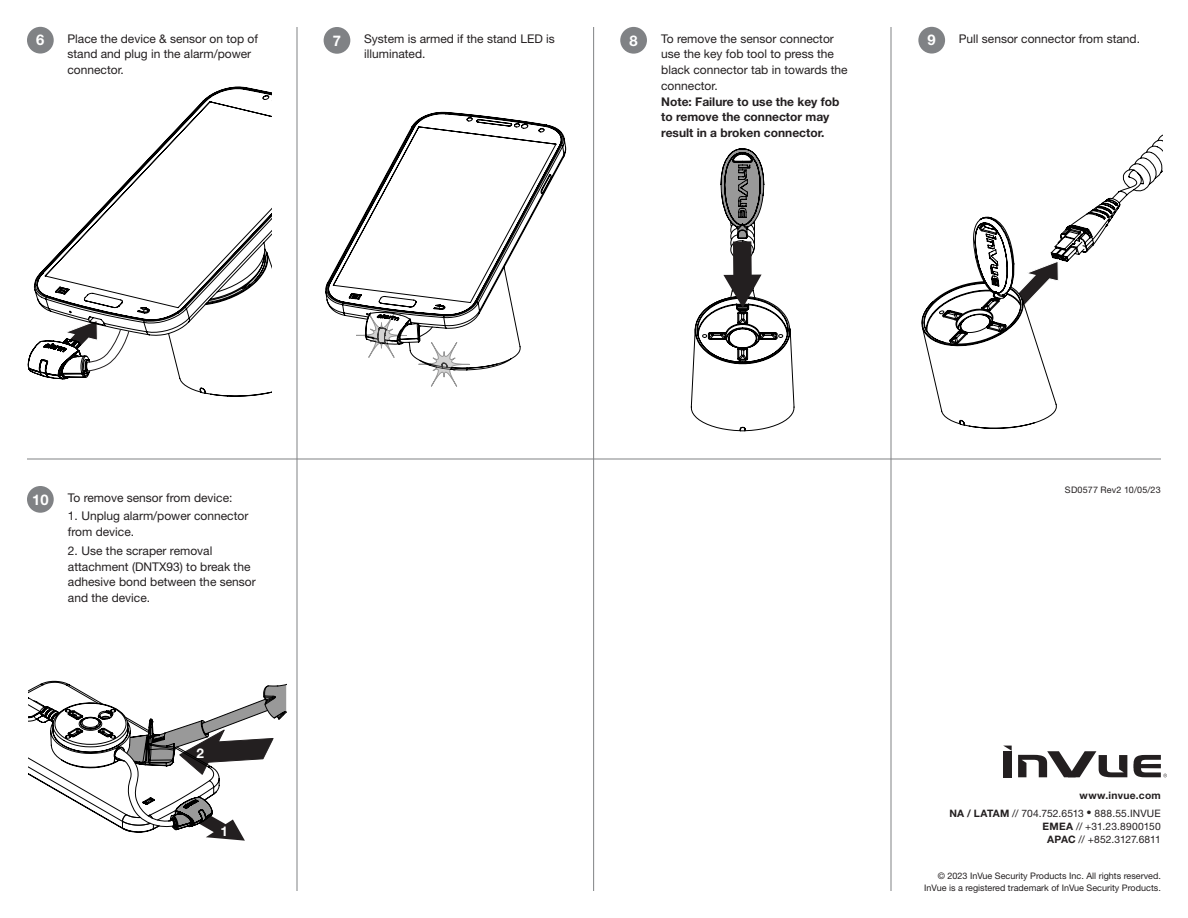
<style>
.page{position:relative;width:1188px;height:918px;background:#fff}
.page>*{position:absolute;margin:0;border:0;box-sizing:border-box;transform-origin:0 0}
.t1{font:700 14.7px "Helvetica Neue LT Std";color:#fff}
.t2{font:700 13.5px "Helvetica Neue LT Std";color:#fff}
.t3{font:12px/15.8px "Helvetica Neue LT Std";color:#231f20}
.t4{font:700 12px/15.8px "Helvetica Neue LT Std";color:#231f20}
.t5{font:10.2px "Helvetica Neue LT Std";letter-spacing:.01em;color:#231f20}
.t6{font:10.2px "Helvetica Neue LT Std";letter-spacing:-.01em;color:#231f20}
.t7{font:700 10.2px "Helvetica Neue LT Std";letter-spacing:.03em;color:#231f20}
.t8{font:9px "Helvetica Neue LT Std";color:#231f20}
.t9{font:9px "Helvetica Neue LT Std";letter-spacing:.02em;color:#231f20}
.s1{font-weight:700}
</style>
<div class="page">
<hr style="left:27px;top:459px;width:1134px;height:1px;background:#808285">
<hr style="left:297px;top:27px;width:1px;height:864px;background:#808285">
<hr style="left:593px;top:27px;width:1px;height:864px;background:#808285">
<hr style="left:891px;top:27px;width:1px;height:864px;background:#808285">
<svg style="left:28px;top:680px;width:258px;height:161px"></svg>
<div style="left:1003px;top:751px;width:9px;height:26px;background:#231f20"></div>
<svg style="left:1018px;top:751px;width:109px;height:26px"></svg>
<svg style="left:1004px;top:746px;width:8px;height:5px"></svg>
<svg style="left:1134px;top:755px;width:33px;height:22px"></svg>
<div style="left:324px;top:27px;width:26px;height:27px;background:#808285;border-radius:50%"></div>
<svg style="left:325px;top:112px;width:241px;height:258px"></svg>
<svg style="left:356px;top:313px;width:51px;height:45px"></svg>
<svg style="left:419px;top:326px;width:51px;height:60px"></svg>
<div style="left:918px;top:27px;width:27px;height:27px;background:#808285;border-radius:50%"></div>
<svg style="left:922px;top:134px;width:241px;height:295px"></svg>
<div style="left:620px;top:27px;width:27px;height:27px;background:#808285;border-radius:50%"></div>
<div style="left:27px;top:486px;width:27px;height:27px;background:#808285;border-radius:50%"></div>
<svg style="left:691px;top:148px;width:103px;height:283px"></svg>
<div style="left:27px;top:27px;width:27px;height:27px;background:#808285;border-radius:50%"></div>
<svg style="left:33px;top:87px;width:238px;height:309px"></svg>
<svg style="left:28px;top:319px;width:101px;height:60px"></svg>
<p class="t1" style="left:36px;top:31px;width:10px">6</p>
<p class="t3" style="left:68px;top:30px;width:192px">Place the device &amp; sensor on top of stand and plug in the alarm/power</p>
<p class="t3" style="left:68px;top:62px;width:58px">connector.</p>
<p class="t1" style="left:333px;top:31px;width:10px">7</p>
<p class="t1" style="left:630px;top:31px;width:10px">8</p>
<p class="t3" style="left:661px;top:30px;width:174px">To remove the sensor connector</p>
<p class="t1" style="left:928px;top:31px;width:10px">9</p>
<p class="t3" style="left:959px;top:30px;width:183px">Pull sensor connector from stand.</p>
<p class="t3" style="left:661px;top:46px;width:188px">use the key fob tool to press the black connector tab in towards the</p>
<p class="t3" style="left:661px;top:78px;width:58px">connector.</p>
<p class="t4" style="left:661px;top:93px;width:180px">Note: Failure to use the key fob to remove the connector may result in a broken connector.</p>
<p class="t3" style="left:364px;top:30px;width:192px">System is armed if the stand LED is</p>
<p class="t3" style="left:364px;top:46px;width:63px">illuminated.</p>
<p class="t1" style="left:32px;top:490px;width:18px">10</p>
<p class="t3" style="left:68px;top:489px;width:166px">To remove sensor from device:</p>
<p class="t3" style="left:68px;top:508px;width:182px">1. Unplug alarm/power connector from device.</p>
<p class="t3" style="left:68px;top:543px;width:146px">2. Use the scraper removal</p>
<p class="t3" style="left:68px;top:558px;width:189px">attachment (DNTX93) to break the adhesive bond between the sensor and the device.</p>
<p class="t2" style="left:196px;top:745px;width:9px">2</p>
<p class="t2" style="left:221px;top:823px;width:9px">1</p>
<p class="t9" style="left:1065px;top:484px;width:97px">SD0577 Rev2 10/05/23</p>
<p class="t7" style="left:1079px;top:789px;width:83px">www.invue.com</p>
<p class="t5" style="left:949px;top:807px;width:213px"><span class="s1">NA / LATAM</span> // 704.752.6513 • 888.55.INVUE</p>
<p class="t5" style="left:1042px;top:820px;width:120px"><span class="s1">EMEA</span> // +31.23.8900150</p>
<p class="t6" style="left:1047px;top:834px;width:115px"><span class="s1">APAC</span> // +852.3127.6811</p>
<p class="t8" style="left:938px;top:870px;width:224px">© 2023 InVue Security Products Inc. All rights reserved.</p>
<p class="t8" style="left:924px;top:882px;width:238px">InVue is a registered trademark of InVue Security Products.</p>
</div>
